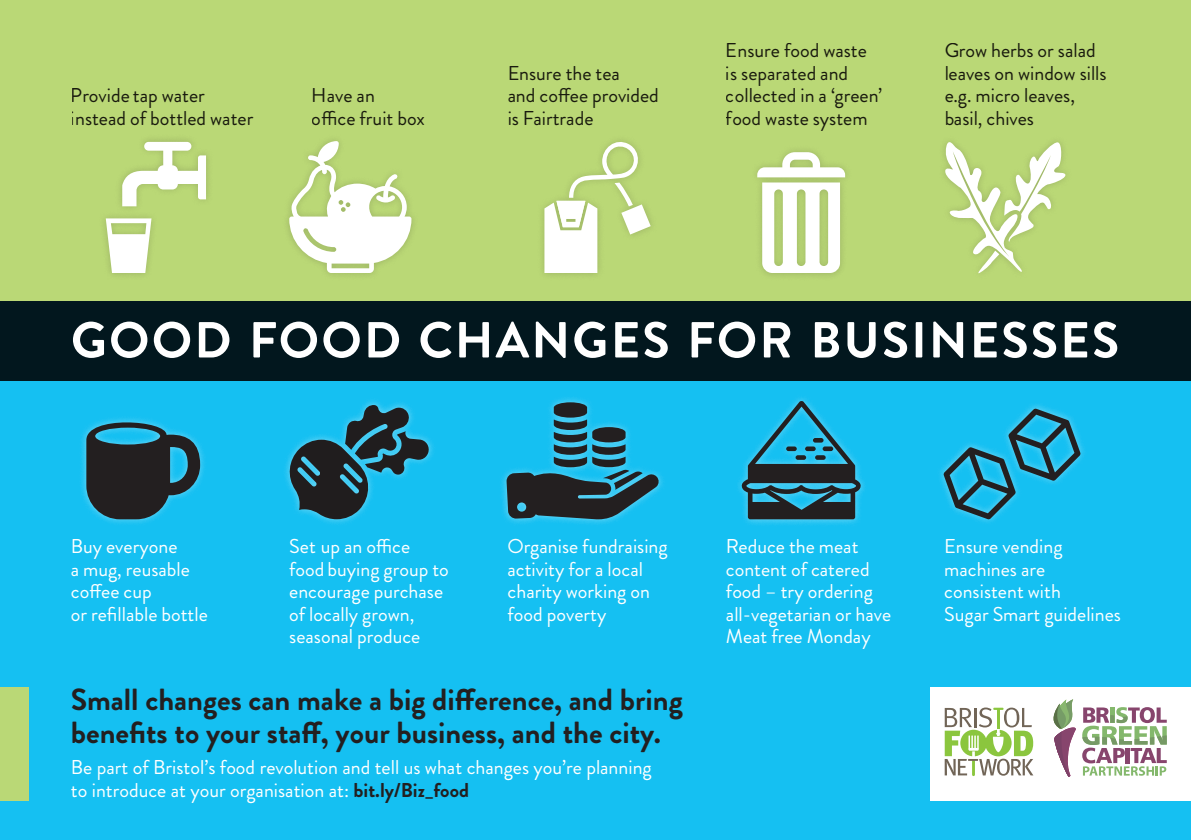
<style>
.page{position:relative;width:1191px;height:840px;background:#fff}
.page>*{position:absolute;margin:0;border:0;box-sizing:border-box;transform-origin:0 0}
.t1{font:700 50.4px "Brandon Grotesque";letter-spacing:.04em;color:#fff}
.t2{font:700 30.4px/33px "Brandon Grotesque";color:#231f20}
.t3{font:20px/22.4px "Brandon Grotesque";color:#fff}
.t4{font:20px/22.4px "Brandon Grotesque";color:#231f20}
.s1{font-weight:700;color:#231f20}
</style>
<div class="page">
<div style="left:0;top:300px;width:1191px;height:539px;background:#15c0f2"></div>
<div style="left:0;top:0;width:1191px;height:300px;background:#bad876"></div>
<div style="left:98px;top:134px;width:115px;height:146px;background:#231f20;opacity:.2"></div>
<svg style="left:106px;top:142px;width:100px;height:131px"></svg>
<svg style="left:757px;top:152px;width:88px;height:121px"></svg>
<svg style="left:944px;top:142px;width:122px;height:131px"></svg>
<svg style="left:289px;top:141px;width:122px;height:132px"></svg>
<svg style="left:544px;top:140px;width:106px;height:133px"></svg>
<div style="left:79px;top:414px;width:129px;height:113px;background:#fff;opacity:.4"></div>
<svg style="left:86px;top:414px;width:114px;height:105px"></svg>
<div style="left:734px;top:394px;width:134px;height:132px;background:#fff;opacity:.4"></div>
<svg style="left:741px;top:401px;width:120px;height:118px"></svg>
<svg style="left:943px;top:408px;width:137px;height:111px"></svg>
<svg style="left:287px;top:404px;width:142px;height:115px"></svg>
<div style="left:499px;top:395px;width:167px;height:131px;background:#fff;opacity:.4"></div>
<svg style="left:506px;top:402px;width:153px;height:117px"></svg>
<div style="left:0;top:300px;width:1191px;height:80px;background:#02171e"></div>
<div style="left:930px;top:686px;width:261px;height:113px;background:#fff"></div>
<svg style="left:944px;top:707px;width:89px;height:68px"></svg>
<svg style="left:1053px;top:699px;width:113px;height:77px"></svg>
<div style="left:0;top:686px;width:28px;height:113px;background:#bad876"></div>
<p class="t4" style="left:71px;top:84px;width:184px">Provide tap water instead of bottled water</p>
<p class="t4" style="left:312px;top:84px;width:115px">Have an<br>office fruit box</p>
<p class="t4" style="left:507px;top:62px;width:153px">Ensure the tea<br>and coffee provided is Fairtrade</p>
<p class="t4" style="left:726px;top:39px;width:158px">Ensure food waste is separated and collected in a ‘green’ food waste system</p>
<p class="t4" style="left:944px;top:39px;width:164px">Grow herbs or salad leaves on window sills e.g. micro leaves, basil, chives</p>
<p class="t1" style="left:71px;top:305px;width:1049px">GOOD FOOD CHANGES FOR BUSINESSES</p>
<p class="t3" style="left:71px;top:535px;width:138px">Buy everyone<br>a mug, reusable coffee cup<br>or refillable bottle</p>
<p class="t3" style="left:289px;top:535px;width:161px">Set up an office food buying group to encourage purchase of locally grown, seasonal produce</p>
<p class="t3" style="left:507px;top:535px;width:162px">Organise fundraising activity for a local charity working on food poverty</p>
<p class="t3" style="left:726px;top:535px;width:167px">Reduce the meat content of catered food – try ordering all-vegetarian or have<br>Meat free Monday</p>
<p class="t3" style="left:944px;top:535px;width:178px">Ensure vending machines are consistent with<br>Sugar Smart guidelines</p>
<p class="t2" style="left:71px;top:682px;width:613px">Small changes can make a big difference, and bring benefits to your staff, your business, and the city.</p>
<p class="t3" style="left:71px;top:755px;width:582px;line-height:23px">Be part of Bristol’s food revolution and tell us what changes you’re planning to introduce at your organisation at: <span class="s1">bit.ly/Biz_food</span></p>
</div>
